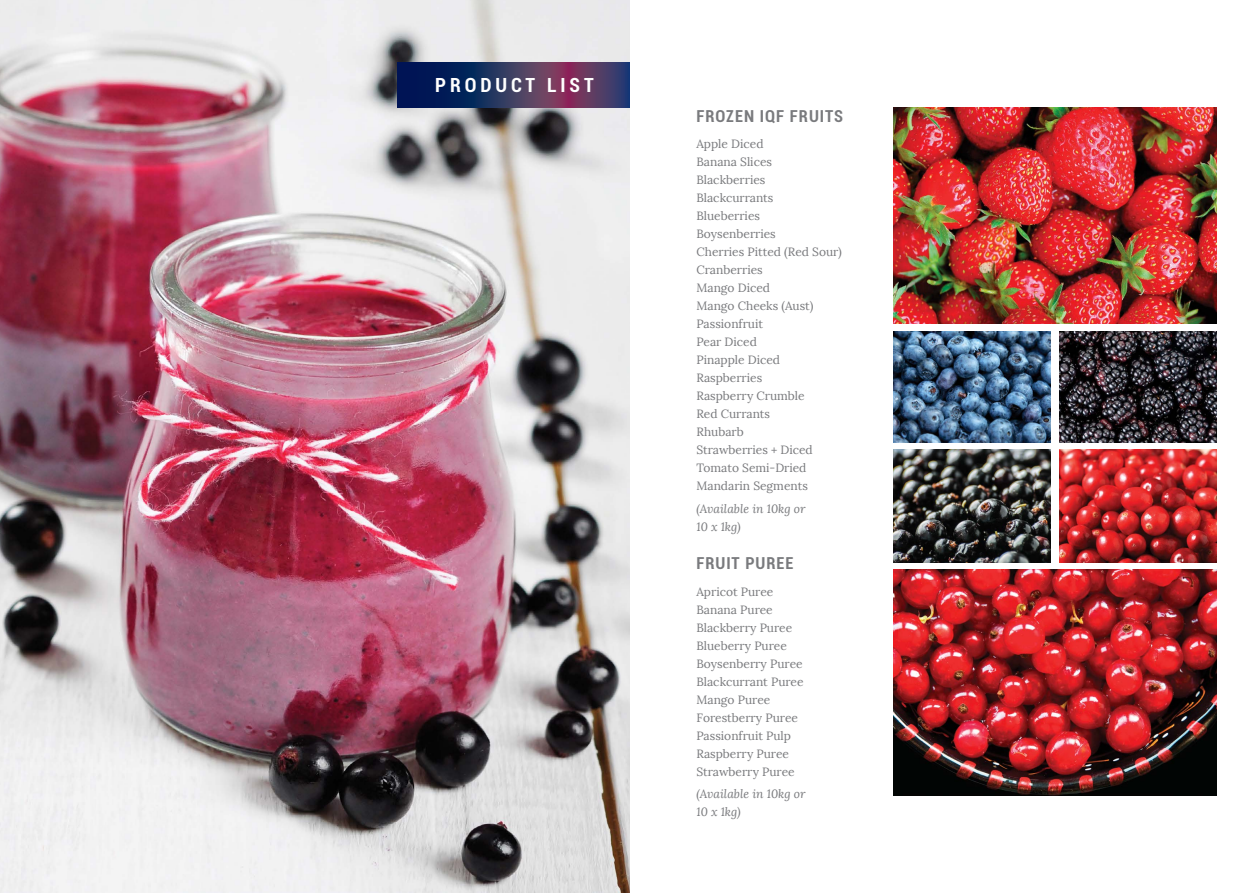
<style>
.page{position:relative;width:1259px;height:893px;background:#fff}
.page>*{position:absolute;margin:0;border:0;box-sizing:border-box;transform-origin:0 0}
.t1{font:700 condensed 19.5px "Roboto";letter-spacing:.2em;color:#fff}
.t2{font:700 condensed 16.5px "Roboto";letter-spacing:.06em;color:#797a7d}
.t3{font:12px/18px "Lora";color:#797a7d}
.t4{font:italic 12px/18px "Lora";color:#797a7d}
</style>
<div class="page">
<img style="left:0;top:0;width:629px;height:893px">
<svg style="left:398px;top:63px;width:231px;height:44px"></svg>
<img style="left:893px;top:107px;width:324px;height:217px">
<img style="left:893px;top:569px;width:324px;height:227px">
<img style="left:893px;top:331px;width:158px;height:111px">
<img style="left:893px;top:449px;width:158px;height:114px">
<img style="left:1059px;top:331px;width:158px;height:111px">
<img style="left:1059px;top:449px;width:158px;height:114px">
<h1 class="t1" style="left:435px;top:72px;width:160px">PRODUCT LIST</h1>
<h2 class="t2" style="left:696px;top:104px;width:148px">FROZEN IQF FRUITS</h2>
<p class="t3" style="left:696px;top:135px;width:147px">Apple Diced<br>Banana Slices<br>Blackberries<br>Blackcurrants<br>Blueberries<br>Boysenberries<br>Cherries Pitted (Red Sour)<br>Cranberries<br>Mango Diced<br>Mango Cheeks (Aust)<br>Passionfruit<br>Pear Diced<br>Pinapple Diced<br>Raspberries<br>Raspberry Crumble<br>Red Currants<br>Rhubarb<br>Strawberries + Diced<br>Tomato Semi-Dried<br>Mandarin Segments</p>
<p class="t4" style="left:696px;top:499px;width:111px">(Available in 10kg or<br>10 x 1kg)</p>
<h2 class="t2" style="left:696px;top:552px;width:99px">FRUIT PUREE</h2>
<p class="t3" style="left:696px;top:583px;width:109px">Apricot Puree<br>Banana Puree<br>Blackberry Puree<br>Blueberry Puree<br>Boysenberry Puree<br>Blackcurrant Puree<br>Mango Puree<br>Forestberry Puree<br>Passionfruit Pulp<br>Raspberry Puree<br>Strawberry Puree</p>
<p class="t4" style="left:696px;top:785px;width:111px">(Available in 10kg or<br>10 x 1kg)</p>
</div>
